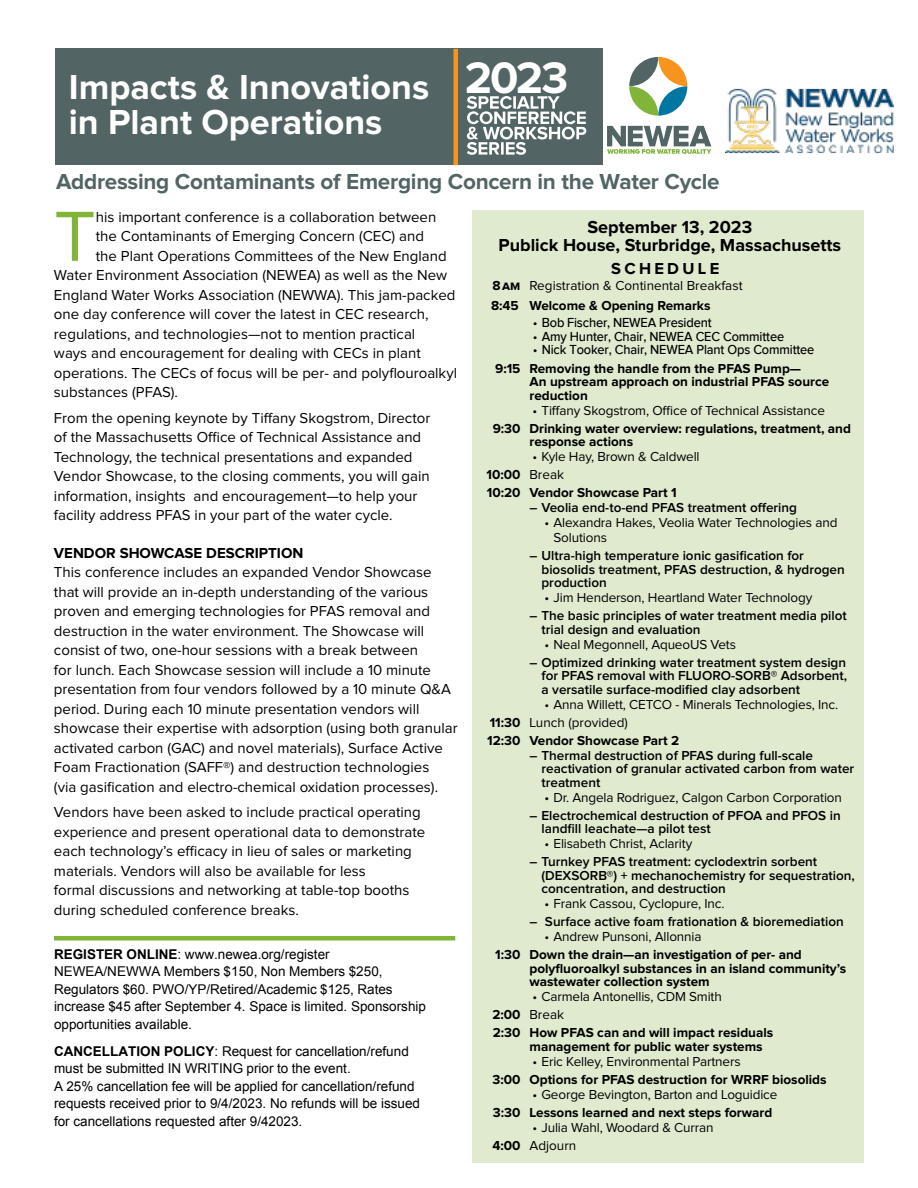
<style>
.page{position:relative;width:918px;height:1188px;background:#fff}
.page>*{position:absolute;margin:0;border:0;box-sizing:border-box;transform-origin:0 0}
.t1{font:73.5px "Proxima Nova";color:#80b539}
.t2{font:700 45.75px "Proxima Nova";color:#fff}
.t3{font:700 36px/34.8px "Proxima Nova";color:#fff}
.t4{font:700 22.5px "Proxima Nova";letter-spacing:-.01em;color:#536465}
.t5{font:700 18px/18px "Proxima Nova";color:#000;text-align:center}
.t6{font:700 16.5px "Proxima Nova";letter-spacing:.2em;color:#000}
.t7{font:15px/19.5px "Proxima Nova";color:#000}
.t8{font:700 15px "Proxima Nova";color:#000}
.t9{font:600 13.5px/13.5px "Proxima Nova";color:#000}
.t10{font:13.5px/18px "Proxima Nova";letter-spacing:-.01em;color:#000}
.t11{font:700 13.5px/13.5px "Proxima Nova";color:#000}
.t12{font:13.5px/17.5px "Arial";color:#000}
.t13{font:500 13.5px/18.3px "Proxima Nova";letter-spacing:-.01em;color:#000;scale:.95 1}
.s1{font-weight:700}
.s2{font-weight:400}
</style>
<div class="page">
<svg style="left:607px;top:126px;width:104px;height:28px"></svg>
<svg style="left:629px;top:57px;width:58px;height:59px"></svg>
<div style="left:55px;top:49px;width:548px;height:116px;background:#536465"></div>
<hr style="left:454px;top:49px;width:4px;height:116px;background:#f7941e">
<svg style="left:467px;top:96px;width:119px;height:59px"></svg>
<div style="left:472px;top:210px;width:392px;height:953px;background:#dfeacf"></div>
<hr style="left:54px;top:936px;width:401px;height:4px;background:#80b539">
<img style="left:725px;top:88px;width:168px;height:66px">
<h3 class="t3" style="left:69px;top:71px;width:362px">Impacts &amp; Innovations in Plant Operations</h3>
<h2 class="t2" style="left:465px;top:57px;width:105px">2023</h2>
<h3 class="t4" style="left:56px;top:171px;width:665px">Addressing Contaminants of Emerging Concern in the Water Cycle</h3>
<p class="t5" style="left:499px;top:219px;width:344px">September 13, 2023<br>Publick House, Sturbridge, Massachusetts</p>
<p class="t6" style="left:611px;top:261px;width:110px">SCHEDULE</p>
<p class="t10" style="left:491px;top:277px;width:253px;line-height:19.5px"><span class="s1">8am</span> Registration &amp; Continental Breakfast<br><span class="s1">8:45 Welcome &amp; Opening Remarks</span></p>
<p class="t13" style="left:533px;top:314px;width:190px"><span class="s2">•</span> Bob Fischer, NEWEA President</p>
<p class="t13" style="left:533px;top:328px;width:266px"><span class="s2">•</span> Amy Hunter, Chair, NEWEA CEC Committee</p>
<p class="t13" style="left:495px;top:341px;width:338px;text-indent:38px"><span class="s2">•</span> Nick Tooker, Chair, NEWEA Plant Ops Committee<br><span class="s1">9:15 Removing the handle from the PFAS Pump—</span></p>
<p class="t11" style="left:530px;top:376px;width:301px">An upstream approach on industrial PFAS source reduction</p>
<p class="t10" style="left:532px;top:402px;width:294px">• Tiffany Skogstrom, Office of Technical Assistance</p>
<p class="t11" style="left:530px;top:422px;width:323px;text-indent:-37px">9:30 Drinking water overview: regulations, treatment, and response actions</p>
<p class="t11" style="left:487px;top:448px;width:215px;line-height:18px;text-indent:46px"><span class="s2">• Kyle Hay, Brown &amp; Caldwell<br></span>10:00 <span class="s2">Break<br></span>10:20 Vendor Showcase Part 1</p>
<p class="t9" style="left:530px;top:502px;width:269px">–– Veolia end-to-end PFAS treatment offering</p>
<p class="t10" style="left:554px;top:516px;width:286px;line-height:15px;text-indent:-9px">• Alexandra Hakes, Veolia Water Technologies and<br>Solutions</p>
<p class="t9" style="left:542px;top:550px;width:305px;text-indent:-12px">–– Ultra-high temperature ionic gasification for biosolids treatment, PFAS destruction, &amp; hydrogen production</p>
<p class="t10" style="left:544px;top:589px;width:269px">• Jim Henderson, Heartland Water Technology</p>
<p class="t9" style="left:542px;top:610px;width:307px;text-indent:-12px">–– The basic principles of water treatment media pilot trial design and evaluation</p>
<p class="t10" style="left:544px;top:636px;width:193px">• Neal Megonnell, AqueoUS Vets</p>
<p class="t9" style="left:542px;top:656px;width:307px;text-align:justify;text-indent:-12px">–– Optimized drinking water treatment system design for PFAS removal with FLUORO-SORB® Adsorbent, a versatile surface-modified clay adsorbent</p>
<p class="t10" style="left:487px;top:696px;width:353px;text-indent:57px">• Anna Willett, CETCO - Minerals Technologies, Inc.<br><span class="s1">11:30</span> Lunch (provided)<br><span class="s1">12:30 Vendor Showcase Part 2</span></p>
<p class="t9" style="left:542px;top:749px;width:314px;text-indent:-12px">–– Thermal destruction of PFAS during full-scale reactivation of granular activated carbon from water treatment</p>
<p class="t10" style="left:544px;top:789px;width:299px">• Dr. Angela Rodriguez, Calgon Carbon Corporation</p>
<p class="t9" style="left:542px;top:809px;width:301px;text-indent:-12px">–– Electrochemical destruction of PFOA and PFOS in landfill leachate—a pilot test</p>
<p class="t10" style="left:544px;top:835px;width:149px">• Elisabeth Christ, Aclarity</p>
<p class="t9" style="left:542px;top:855px;width:315px;text-indent:-12px">–– Turnkey PFAS treatment: cyclodextrin sorbent (DEXSORB®) + mechanochemistry for sequestration, concentration, and destruction</p>
<p class="t10" style="left:544px;top:895px;width:182px">• Frank Cassou, Cyclopure, Inc.</p>
<p class="t9" style="left:530px;top:915px;width:316px">–– Surface active foam frationation &amp; bioremediation</p>
<p class="t10" style="left:544px;top:928px;width:159px">• Andrew Punsoni, Allonnia</p>
<p class="t11" style="left:530px;top:948px;width:318px;text-indent:-34px">1:30 Down the drain—an investigation of per- and polyfluoroalkyl substances in an island community’s wastewater collection system</p>
<p class="t11" style="left:492px;top:988px;width:282px;line-height:18px;text-indent:40px"><span class="s2">• Carmela Antonellis, CDM Smith<br></span>2:00 <span class="s2">Break<br></span>2:30 How PFAS can and will impact residuals</p>
<p class="t11" style="left:530px;top:1040px;width:235px">management for public water systems</p>
<p class="t10" style="left:532px;top:1053px;width:210px">• Eric Kelley, Environmental Partners</p>
<p class="t11" style="left:493px;top:1073px;width:336px">3:00 Options for PFAS destruction for WRRF biosolids</p>
<p class="t10" style="left:532px;top:1086px;width:246px">• George Bevington, Barton and Loguidice</p>
<p class="t11" style="left:493px;top:1106px;width:281px">3:30 Lessons learned and next steps forward</p>
<p class="t10" style="left:492px;top:1119px;width:223px;text-indent:40px">• Julia Wahl, Woodard &amp; Curran<br><span class="s1">4:00</span> Adjourn</p>
<h1 class="t1" style="left:54px;top:203px;width:43px">T</h1>
<p class="t7" style="left:96px;top:208px;width:342px">his important conference is a collaboration between</p>
<p class="t7" style="left:96px;top:227px;width:330px">the Contaminants of Emerging Concern (CEC) and</p>
<p class="t7" style="left:96px;top:247px;width:352px">the Plant Operations Committees of the New England</p>
<p class="t7" style="left:54px;top:266px;width:395px">Water Environment Association (NEWEA) as well as the New</p>
<p class="t7" style="left:54px;top:286px;width:403px">England Water Works Association (NEWWA). This jam-packed</p>
<p class="t7" style="left:54px;top:305px;width:376px">one day conference will cover the latest in CEC research,</p>
<p class="t7" style="left:54px;top:325px;width:363px">regulations, and technologies—not to mention practical</p>
<p class="t7" style="left:54px;top:344px;width:368px">ways and encouragement for dealing with CECs in plant</p>
<p class="t7" style="left:54px;top:364px;width:405px">operations. The CECs of focus will be per- and polyflouroalkyl</p>
<p class="t7" style="left:54px;top:383px;width:126px">substances (PFAS).</p>
<p class="t7" style="left:54px;top:409px;width:378px">From the opening keynote by Tiffany Skogstrom, Director of the Massachusetts Office of Technical Assistance and Technology, the technical presentations and expanded Vendor Showcase, to the closing comments, you will gain information, insights and encouragement—to help your facility address PFAS in your part of the water cycle.</p>
<p class="t8" style="left:54px;top:546px;width:251px">VENDOR SHOWCASE DESCRIPTION</p>
<p class="t7" style="left:54px;top:563px;width:405px">This conference includes an expanded Vendor Showcase that will provide an in-depth understanding of the various proven and emerging technologies for PFAS removal and destruction in the water environment. The Showcase will consist of two, one-hour sessions with a break between<br>for lunch. Each Showcase session will include a 10 minute presentation from four vendors followed by a 10 minute Q&amp;A period. During each 10 minute presentation vendors will showcase their expertise with adsorption (using both granular activated carbon (GAC) and novel materials), Surface Active Foam Fractionation (SAFF®) and destruction technologies<br>(via gasification and electro-chemical oxidation processes).</p>
<p class="t7" style="left:54px;top:803px;width:373px">Vendors have been asked to include practical operating experience and present operational data to demonstrate each technology’s efficacy in lieu of sales or marketing materials. Vendors will also be available for less<br>formal discussions and networking at table-top booths during scheduled conference breaks.</p>
<p class="t12" style="left:54px;top:945px;width:374px"><span class="s1">REGISTER ONLINE</span>: www.newea.org/register NEWEA/NEWWA Members $150, Non Members $250, Regulators $60. PWO/YP/Retired/Academic $125, Rates increase $45 after September 4. Space is limited. Sponsorship opportunities available.</p>
<p class="t12" style="left:54px;top:1042px;width:368px"><span class="s1">CANCELLATION POLICY</span>: Request for cancellation/refund must be submitted IN WRITING prior to the event.<br>A 25% cancellation fee will be applied for cancellation/refund requests received prior to 9/4/2023. No refunds will be issued for cancellations requested after 9/42023.</p>
</div>
